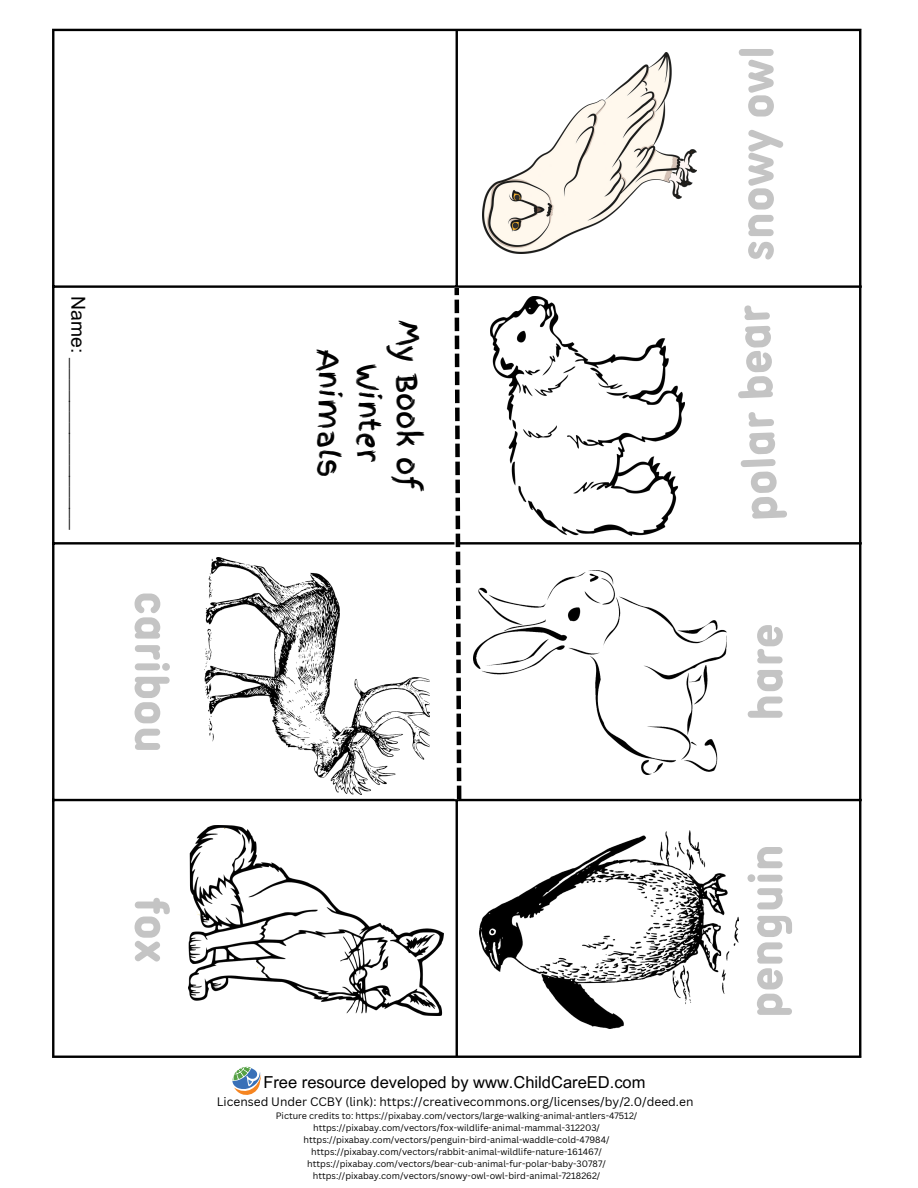
<style>
.page{position:relative;width:918px;height:1188px;background:#fff}
.page>*{position:absolute;margin:0;border:0;box-sizing:border-box;transform-origin:0 0}
.t1{font:54px "Aristotelica Pro Cnd Txt Bld";color:#c4c4c4}
.t2{font:28.95px/39.8px "Finger Paint";color:#000;text-align:center}
.t3{font:19.2px "Arial MT Pro";color:#000}
.t4{font:16.5px "Arial MT Pro";color:#000}
.t5{font:12px "Canva Sans";color:#000}
.t6{font:9px "Canva Sans";color:#000}
</style>
<div class="page">
<hr style="left:52px;top:31px;width:2px;height:1025px;background:#000">
<hr style="left:456px;top:31px;width:2px;height:1025px;background:#000">
<hr style="left:859px;top:31px;width:2px;height:1025px;background:#000">
<hr style="left:52px;top:29px;width:809px;height:2px;background:#000">
<hr style="left:52px;top:285px;width:809px;height:3px;background:#000">
<hr style="left:52px;top:542px;width:809px;height:3px;background:#000">
<hr style="left:52px;top:799px;width:809px;height:2px;background:#000">
<hr style="left:52px;top:1056px;width:809px;height:2px;background:#000">
<svg style="left:454px;top:288px;width:7px;height:511px"></svg>
<svg style="left:232px;top:1067px;width:30px;height:28px"></svg>
<img style="left:188px;top:826px;width:256px;height:190px">
<img style="left:479px;top:831px;width:259px;height:198px">
<img style="left:204px;top:557px;width:225px;height:237px">
<img style="left:473px;top:570px;width:253px;height:204px">
<img style="left:491px;top:297px;width:193px;height:238px">
<img style="left:482px;top:53px;width:215px;height:201px">
<p class="t3" style="left:85px;top:296px;width:235px;rotate:90deg">Name: ________________</p>
<p class="t1" style="left:170px;top:591px;width:163px;rotate:90deg">caribou</p>
<p class="t1" style="left:170px;top:897px;width:67px;rotate:90deg">fox</p>
<p class="t2" style="left:428px;top:320px;width:174px;rotate:90deg">My Book of<br>Winter<br>Animals</p>
<p class="t1" style="left:739px;top:261px;width:216px;rotate:-90deg">snowy owl</p>
<p class="t1" style="left:743px;top:522px;width:218px;rotate:-92deg">polar bear</p>
<p class="t1" style="left:748px;top:721px;width:99px;rotate:-90deg">hare</p>
<p class="t4" style="left:263px;top:1076px;width:384px">Free resource developed by www.ChildCareED.com</p>
<p class="t5" style="left:217px;top:1094px;width:478px">Licensed Under CCBY (link): https://creativecommons.org/licenses/by/2.0/deed.en</p>
<p class="t6" style="left:276px;top:1110px;width:363px">Picture credits to: https://pixabay.com/vectors/large-walking-animal-antlers-47512/</p>
<p class="t6" style="left:313px;top:1122px;width:288px">https://pixabay.com/vectors/fox-wildlife-animal-mammal-312203/</p>
<p class="t6" style="left:304px;top:1134px;width:308px">https://pixabay.com/vectors/penguin-bird-animal-waddle-cold-47984/</p>
<p class="t6" style="left:311px;top:1146px;width:292px">https://pixabay.com/vectors/rabbit-animal-wildlife-nature-161467/</p>
<p class="t6" style="left:307px;top:1158px;width:300px">https://pixabay.com/vectors/bear-cub-animal-fur-polar-baby-30787/</p>
<p class="t6" style="left:313px;top:1170px;width:289px">https://pixabay.com/vectors/snowy-owl-owl-bird-animal-7218262/</p>
<p class="t1" style="left:748px;top:1018px;width:176px;rotate:-90deg">penguin</p>
</div>
